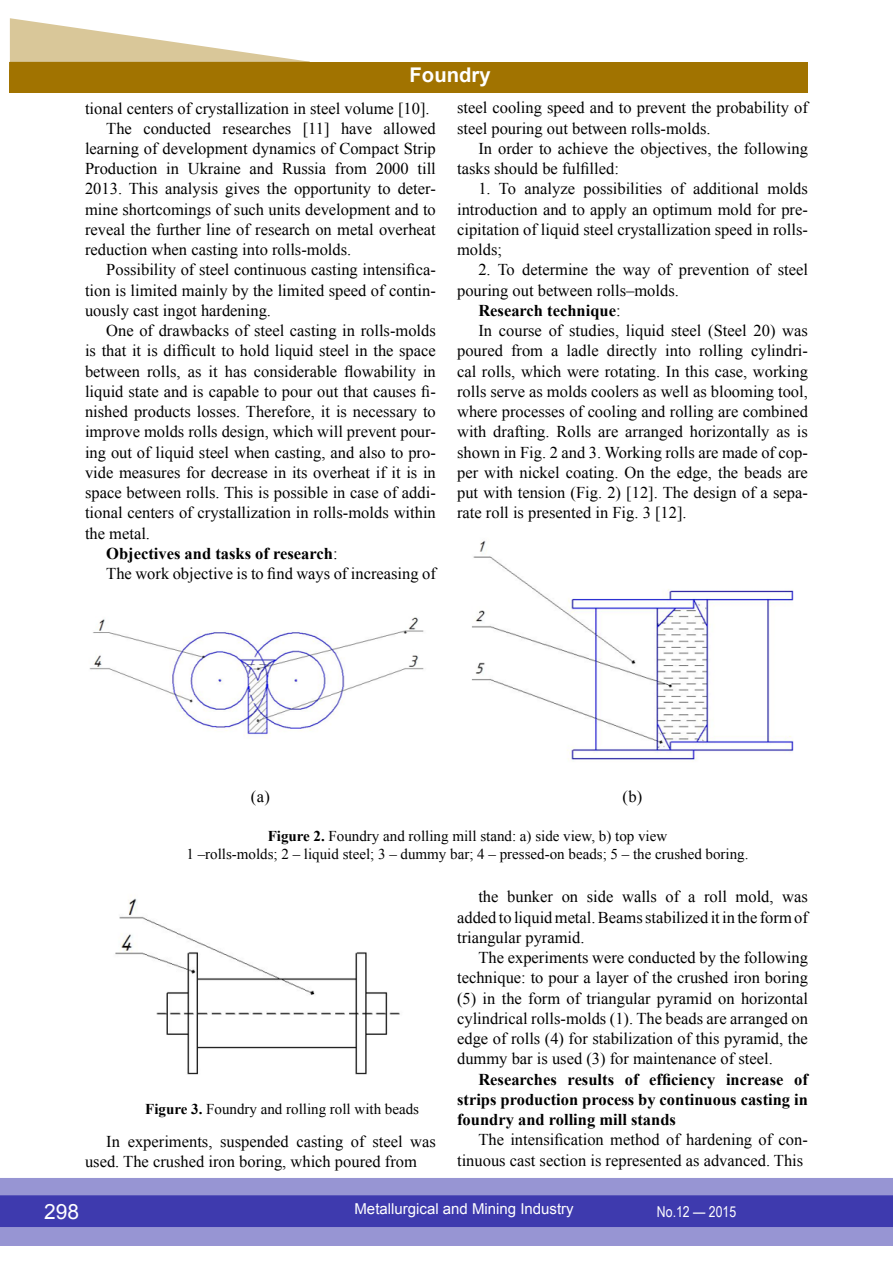
<style>
.page{position:relative;width:893px;height:1263px;background:#fff}
.page>*{position:absolute;margin:0;border:0;box-sizing:border-box;transform-origin:0 0}
.t1{font:21px "Arial";color:#fff}
.t2{font:700 20.25px "Arial";color:#fff}
.t3{font:16.5px/20.2px "Times New Roman";color:#000}
.t4{font:700 16.5px/20.2px "Times New Roman";color:#000;text-align:justify}
.t5{font:15px/18px "Times New Roman";color:#000;text-align:center}
.t6{font:15px "Arial";color:#fff}
.t7{font:15px "Arial Narrow";color:#fff}
.s1{font-weight:400}
.s2{font-weight:700}
</style>
<div class="page">
<div style="left:0;top:1178px;width:893px;height:68px;background:#9795d3"></div>
<div style="left:0;top:1195px;width:893px;height:32px;background:#3e3aae;border:2px solid #3e3aae"></div>
<div style="left:10px;top:62px;width:798px;height:30px;background:#a17300"></div>
<svg style="left:10px;top:18px;width:300px;height:44px"></svg>
<img style="left:89px;top:617px;width:335px;height:121px">
<img style="left:472px;top:540px;width:322px;height:220px">
<img style="left:115px;top:898px;width:285px;height:177px">
<p class="t2" style="left:410px;top:62px;width:82px">Foundry</p>
<p class="t3" style="left:85px;top:98px;width:346px">tional centers of crystallization in steel volume [10].</p>
<p class="t3" style="left:106px;top:118px;width:331px">The conducted researches [11] have allowed</p>
<p class="t3" style="left:85px;top:138px;width:352px">learning of development dynamics of Compact Strip</p>
<p class="t3" style="left:85px;top:158px;width:352px">Production in Ukraine and Russia from 2000 till</p>
<p class="t3" style="left:85px;top:179px;width:352px">2013. This analysis gives the opportunity to deter-</p>
<p class="t3" style="left:85px;top:199px;width:352px">mine shortcomings of such units development and to</p>
<p class="t3" style="left:85px;top:219px;width:352px">reveal the further line of research on metal overheat</p>
<p class="t3" style="left:85px;top:239px;width:268px">reduction when casting into rolls-molds.</p>
<p class="t3" style="left:106px;top:260px;width:331px">Possibility of steel continuous casting intensifica-</p>
<p class="t3" style="left:85px;top:280px;width:352px">tion is limited mainly by the limited speed of contin-</p>
<p class="t3" style="left:85px;top:300px;width:188px">uously cast ingot hardening.</p>
<p class="t3" style="left:106px;top:320px;width:331px">One of drawbacks of steel casting in rolls-molds</p>
<p class="t3" style="left:85px;top:341px;width:352px">is that it is difficult to hold liquid steel in the space</p>
<p class="t3" style="left:85px;top:361px;width:352px">between rolls, as it has considerable flowability in</p>
<p class="t3" style="left:85px;top:381px;width:352px">liquid state and is capable to pour out that causes fi-</p>
<p class="t3" style="left:85px;top:401px;width:352px">nished products losses. Therefore, it is necessary to</p>
<p class="t3" style="left:85px;top:422px;width:352px">improve molds rolls design, which will prevent pour-</p>
<p class="t3" style="left:85px;top:442px;width:352px">ing out of liquid steel when casting, and also to pro-</p>
<p class="t3" style="left:85px;top:462px;width:352px">vide measures for decrease in its overheat if it is in</p>
<p class="t3" style="left:85px;top:482px;width:352px">space between rolls. This is possible in case of addi-</p>
<p class="t3" style="left:85px;top:502px;width:352px">tional centers of crystallization in rolls-molds within</p>
<p class="t3" style="left:85px;top:523px;width:67px">the metal.</p>
<p class="t4" style="left:106px;top:543px;width:233px">Objectives and tasks of research<span class="s1">:</span></p>
<p class="t3" style="left:106px;top:563px;width:331px">The work objective is to find ways of increasing of</p>
<p class="t3" style="left:457px;top:97px;width:352px">steel cooling speed and to prevent the probability of steel pouring out between rolls-molds.</p>
<p class="t3" style="left:457px;top:138px;width:352px;text-indent:21px">In order to achieve the objectives, the following tasks should be fulfilled:</p>
<p class="t3" style="left:457px;top:178px;width:352px;text-align:justify;text-indent:21px">1. To analyze possibilities of additional molds introduction and to apply an optimum mold for pre&shy;cipitation of liquid steel crystallization speed in rolls&shy;molds;</p>
<p class="t3" style="left:478px;top:259px;width:331px">2. To determine the way of prevention of steel</p>
<p class="t3" style="left:457px;top:280px;width:223px">pouring out between rolls–molds.</p>
<p class="t4" style="left:478px;top:300px;width:144px">Research technique<span class="s1">:</span></p>
<p class="t3" style="left:478px;top:320px;width:331px">In course of studies, liquid steel (Steel 20) was</p>
<p class="t3" style="left:457px;top:340px;width:352px">poured from a ladle directly into rolling cylindri-</p>
<p class="t3" style="left:457px;top:361px;width:352px">cal rolls, which were rotating. In this case, working</p>
<p class="t3" style="left:457px;top:381px;width:352px">rolls serve as molds coolers as well as blooming tool,</p>
<p class="t3" style="left:457px;top:401px;width:352px">where processes of cooling and rolling are combined</p>
<p class="t3" style="left:457px;top:421px;width:352px">with drafting. Rolls are arranged horizontally as is</p>
<p class="t3" style="left:457px;top:442px;width:352px">shown in Fig. 2 and 3. Working rolls are made of cop-</p>
<p class="t3" style="left:457px;top:462px;width:352px">per with nickel coating. On the edge, the beads are</p>
<p class="t3" style="left:457px;top:482px;width:352px">put with tension (Fig. 2) [12]. The design of a sepa-</p>
<p class="t3" style="left:457px;top:502px;width:231px">rate roll is presented in Fig. 3 [12].</p>
<p class="t3" style="left:251px;top:786px;width:20px">(a)</p>
<p class="t3" style="left:623px;top:786px;width:21px">(b)</p>
<p class="t5" style="left:186px;top:827px;width:564px"><span class="s2">Figure 2.</span> Foundry and rolling mill stand: a) side view, b) top view<br>1 –rolls-molds; 2 – liquid steel; 3 – dummy bar; 4 – pressed-on beads; 5 – the crushed boring.</p>
<p class="t5" style="left:145px;top:1100px;width:275px"><span class="s2">Figure 3.</span> Foundry and rolling roll with beads</p>
<p class="t3" style="left:85px;top:1131px;width:352px;text-indent:21px">In experiments, suspended casting of steel was used. The crushed iron boring, which poured from</p>
<p class="t3" style="left:457px;top:886px;width:352px;text-align:justify;text-indent:21px">the bunker on side walls of a roll mold, was added to liquid metal. Beams stabilized it in the form of triangular pyramid.</p>
<p class="t3" style="left:457px;top:947px;width:352px;text-align:justify;text-indent:21px">The experiments were conducted by the following technique: to pour a layer of the crushed iron boring (5) in the form of triangular pyramid on horizontal cylindrical rolls-molds (1). The beads are arranged on edge of rolls (4) for stabilization of this pyramid, the dummy bar is used (3) for maintenance of steel.</p>
<p class="t4" style="left:457px;top:1068px;width:352px;text-indent:21px">Researches results of efficiency increase of strips production process by continuous casting in foundry and rolling mill stands</p>
<p class="t3" style="left:457px;top:1129px;width:352px;text-align:right">The intensification method of hardening of con&shy;tinuous cast section is represented as advanced. This</p>
<p class="t1" style="left:44px;top:1197px;width:37px">298</p>
<p class="t6" style="left:354px;top:1199px;width:221px">Metallurgical and Mining Industry</p>
<p class="t7" style="left:657px;top:1201px;width:81px">No.12 — 2015</p>
</div>
